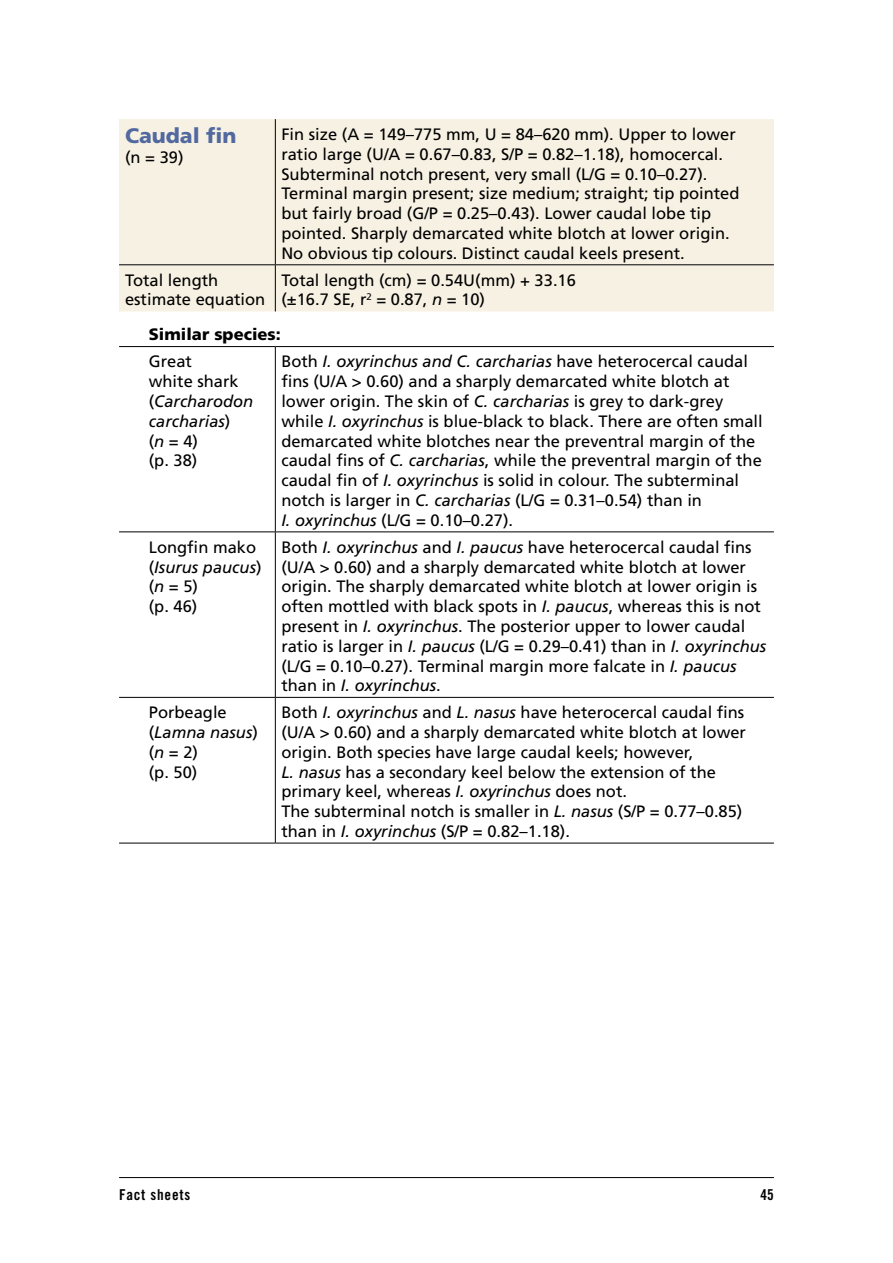
<style>
.page{position:relative;width:893px;height:1263px;background:#fff}
.page>*{position:absolute;margin:0;border:0;box-sizing:border-box;transform-origin:0 0}
.t1{font:900 21px "Frutiger LT Std";color:#5269a0}
.t2{font:16.5px/19.8px "Frutiger LT Std";color:#000}
.t3{font:900 16.5px "Frutiger LT Std";color:#000}
.t4{font:15px "Trade Gothic Bold Cond Twenty";letter-spacing:.05em;color:#000}
.s1{font-style:italic}
</style>
<div class="page">
<hr style="left:119px;top:1177px;width:655px;height:1px;background:#000">
<div style="left:119px;top:119px;width:655px;height:192px;background:#f6f1e3"></div>
<hr style="left:275px;top:119px;width:1px;height:145px;background:#000">
<hr style="left:275px;top:265px;width:1px;height:46px;background:#000">
<hr style="left:119px;top:264px;width:156px;height:1px;background:#000">
<hr style="left:275px;top:264px;width:499px;height:1px;background:#000">
<hr style="left:119px;top:346px;width:156px;height:1px;background:#000">
<hr style="left:275px;top:346px;width:499px;height:1px;background:#000">
<hr style="left:119px;top:531px;width:156px;height:1px;background:#000">
<hr style="left:275px;top:531px;width:499px;height:1px;background:#000">
<hr style="left:119px;top:697px;width:156px;height:1px;background:#000">
<hr style="left:275px;top:697px;width:499px;height:1px;background:#000">
<hr style="left:275px;top:347px;width:1px;height:184px;background:#000">
<hr style="left:275px;top:532px;width:1px;height:165px;background:#000">
<hr style="left:275px;top:698px;width:1px;height:145px;background:#000">
<hr style="left:119px;top:843px;width:156px;height:1px;background:#000">
<hr style="left:275px;top:843px;width:499px;height:1px;background:#000">
<p class="t1" style="left:125px;top:123px;width:113px">Caudal fin</p>
<p class="t2" style="left:125px;top:148px;width:60px">(n = 39)</p>
<p class="t2" style="left:281px;top:124px;width:460px">Fin size (A = 149–775 mm, U = 84–620 mm). Upper to lower ratio large (U/A = 0.67–0.83, S/P = 0.82–1.18), homocercal.<br>Subterminal notch present, very small (L/G = 0.10–0.27).<br>Terminal margin present; size medium; straight; tip pointed but fairly broad (G/P = 0.25–0.43). Lower caudal lobe tip pointed. Sharply demarcated white blotch at lower origin.<br>No obvious tip colours. Distinct caudal keels present.</p>
<p class="t2" style="left:125px;top:270px;width:142px">Total length estimate equation</p>
<p class="t2" style="left:281px;top:270px;width:296px">Total length (cm) = 0.54U(mm) + 33.16 (±16.7 SE, r<sup>2</sup> = 0.87, <span class="s1">n</span> = 10)</p>
<p class="t3" style="left:149px;top:324px;width:134px">Similar species:</p>
<p class="t2" style="left:149px;top:352px;width:106px">Great<br>white shark (<span class="s1">Carcharodon carcharias</span>)<br>(<span class="s1">n</span> = 4)<br>(p. 38)</p>
<p class="t2" style="left:281px;top:352px;width:483px">Both <span class="s1">I. oxyrinchus and C. carcharias</span> have heterocercal caudal fins (U/A &gt; 0.60) and a sharply demarcated white blotch at lower origin. The skin of <span class="s1">C. carcharias</span> is grey to dark-grey while <span class="s1">I. oxyrinchus</span> is blue-black to black. There are often small demarcated white blotches near the preventral margin of the caudal fins of <span class="s1">C. carcharias</span>, while the preventral margin of the caudal fin of <span class="s1">I. oxyrinchus</span> is solid in colour. The subterminal notch is larger in <span class="s1">C. carcharias</span> (L/G = 0.31–0.54) than in<br><span class="s1">I. oxyrinchus</span> (L/G = 0.10–0.27).</p>
<p class="t2" style="left:149px;top:537px;width:114px">Longfin mako (<span class="s1">Isurus paucus</span>) (<span class="s1">n</span> = 5)<br>(p. 46)</p>
<p class="t2" style="left:281px;top:537px;width:486px">Both <span class="s1">I. oxyrinchus</span> and <span class="s1">I. paucus</span> have heterocercal caudal fins (U/A &gt; 0.60) and a sharply demarcated white blotch at lower origin. The sharply demarcated white blotch at lower origin is often mottled with black spots in <span class="s1">I. paucus</span>, whereas this is not present in <span class="s1">I. oxyrinchus</span>. The posterior upper to lower caudal ratio is larger in <span class="s1">I. paucus</span> (L/G = 0.29–0.41) than in <span class="s1">I. oxyrinchus </span>(L/G = 0.10–0.27). Terminal margin more falcate in <span class="s1">I. paucus </span>than in <span class="s1">I. oxyrinchus</span>.</p>
<p class="t2" style="left:149px;top:703px;width:111px">Porbeagle (<span class="s1">Lamna nasus</span>) (<span class="s1">n</span> = 2)<br>(p. 50)</p>
<p class="t2" style="left:281px;top:703px;width:466px">Both <span class="s1">I. oxyrinchus</span> and <span class="s1">L. nasus</span> have heterocercal caudal fins (U/A &gt; 0.60) and a sharply demarcated white blotch at lower origin. Both species have large caudal keels; however,<br><span class="s1">L. nasus</span> has a secondary keel below the extension of the primary keel, whereas <span class="s1">I. oxyrinchus</span> does not.<br>The subterminal notch is smaller in <span class="s1">L. nasus</span> (S/P = 0.77–0.85) than in <span class="s1">I. oxyrinchus</span> (S/P = 0.82–1.18).</p>
<p class="t4" style="left:119px;top:1185px;width:73px">Fact sheets</p>
<p class="t4" style="left:761px;top:1185px;width:15px">45</p>
</div>
